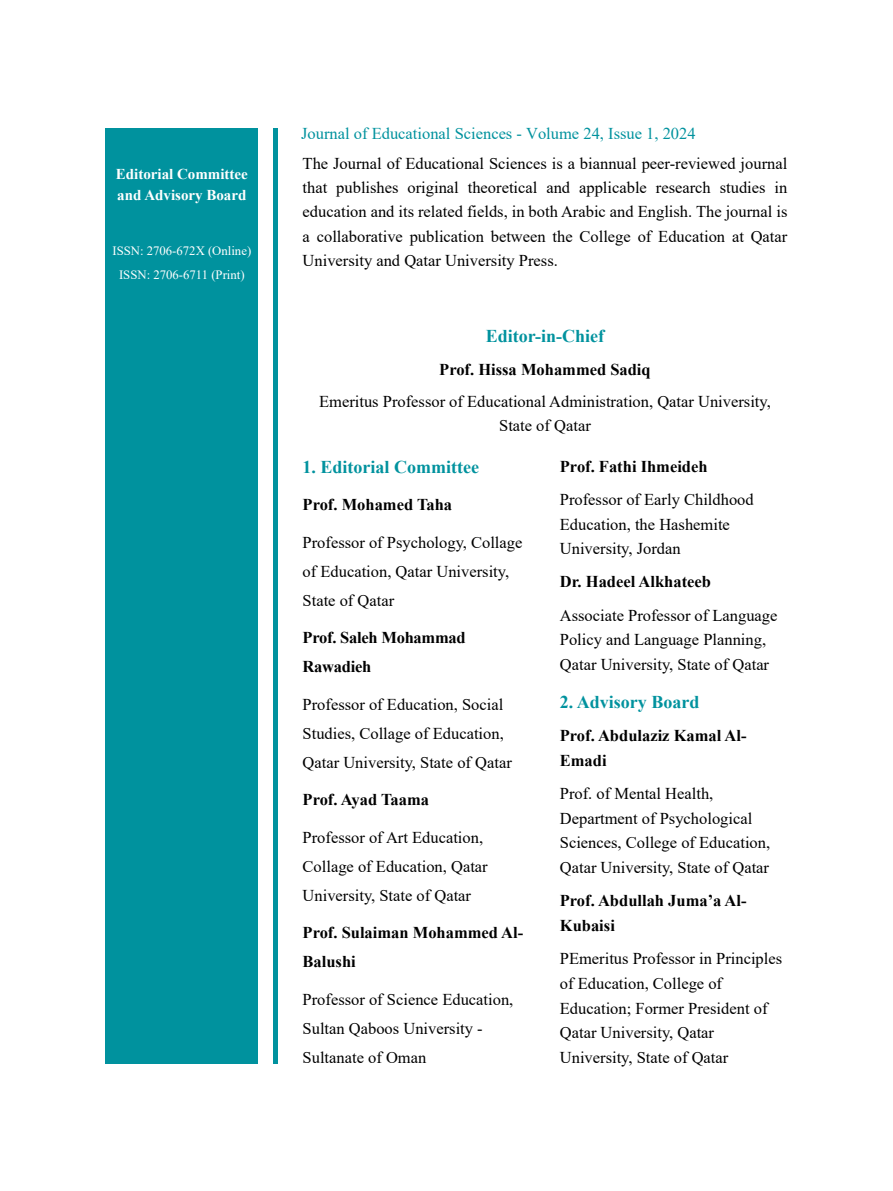
<style>
.page{position:relative;width:893px;height:1191px;background:#fff}
.page>*{position:absolute;margin:0;border:0;box-sizing:border-box;transform-origin:0 0}
.t1{font:700 18px "Times New Roman";color:#00929e}
.t2{font:16.5px/24.8px "Times New Roman";color:#000}
.t3{font:700 16.5px/29px "Times New Roman";color:#000}
.t4{font:16.5px "Times New Roman";color:#00929e}
.t5{font:700 15px/21px "Times New Roman";color:#fff}
.t6{font:12.75px/23.7px "Times New Roman";color:#fff;text-align:center}
</style>
<div class="page">
<div style="left:106px;top:128px;width:152px;height:935px;background:#00929e"></div>
<hr style="left:273px;top:128px;width:4px;height:935px;background:#00929e">
<p class="t5" style="left:116px;top:163px;width:134px">Editorial Committee and Advisory Board</p>
<p class="t6" style="left:112px;top:238px;width:140px">ISSN: 2706-672X (Online)<br>ISSN: 2706-6711 (Print)</p>
<p class="t4" style="left:301px;top:122px;width:396px">Journal of Educational Sciences - Volume 24, Issue 1, 2024</p>
<p class="t2" style="left:303px;top:151px;width:486px;line-height:24px;text-align:justify">The Journal of Educational Sciences is a biannual peer-reviewed journal that publishes original theoretical and applicable research studies in education and its related fields, in both Arabic and English. The journal is a collaborative publication between the College of Education at Qatar University and Qatar University Press.</p>
<p class="t1" style="left:486px;top:323px;width:120px">Editor-in-Chief</p>
<p class="t3" style="left:439px;top:354px;width:213px">Prof. Hissa Mohammed Sadiq</p>
<p class="t2" style="left:319px;top:389px;width:453px;line-height:24px;text-align:center">Emeritus Professor of Educational Administration, Qatar University,<br>State of Qatar</p>
<p class="t1" style="left:303px;top:453px;width:178px">1. Editorial Committee</p>
<p class="t3" style="left:303px;top:489px;width:151px">Prof. Mohamed Taha</p>
<p class="t2" style="left:303px;top:527px;width:221px;line-height:29px">Professor of Psychology, Collage of Education, Qatar University,<br>State of Qatar</p>
<p class="t3" style="left:303px;top:623px;width:165px">Prof. Saleh Mohammad<br>Rawadieh</p>
<p class="t2" style="left:303px;top:689px;width:211px;line-height:29px">Professor of Education, Social<br>Studies, Collage of Education,<br>Qatar University, State of Qatar</p>
<p class="t3" style="left:303px;top:785px;width:128px">Prof. Ayad Taama</p>
<p class="t2" style="left:303px;top:822px;width:187px;line-height:29px">Professor of Art Education,<br>Collage of Education, Qatar<br>University, State of Qatar</p>
<p class="t3" style="left:303px;top:918px;width:222px">Prof. Sulaiman Mohammed Al-<br>Balushi</p>
<p class="t2" style="left:303px;top:984px;width:212px;line-height:29px">Professor of Science Education,<br>Sultan Qaboos University -<br>Sultanate of Oman</p>
<p class="t3" style="left:560px;top:451px;width:149px">Prof. Fathi Ihmeideh</p>
<p class="t2" style="left:560px;top:486px;width:195px">Professor of Early Childhood<br>Education, the Hashemite<br>University, Jordan</p>
<p class="t3" style="left:560px;top:567px;width:153px">Dr. Hadeel Alkhateeb</p>
<p class="t2" style="left:560px;top:602px;width:219px">Associate Professor of Language<br>Policy and Language Planning,<br>Qatar University, State of Qatar</p>
<p class="t1" style="left:560px;top:688px;width:141px">2. Advisory Board</p>
<p class="t3" style="left:560px;top:722px;width:188px;line-height:24.8px">Prof. Abdulaziz Kamal Al-<br>Emadi</p>
<p class="t2" style="left:560px;top:780px;width:212px">Prof. of Mental Health,<br>Department of Psychological<br>Sciences, College of Education,<br>Qatar University, State of Qatar</p>
<p class="t3" style="left:560px;top:888px;width:188px;line-height:24.8px">Prof. Abdullah Juma’a Al-<br>Kubaisi</p>
<p class="t2" style="left:560px;top:945px;width:224px">PEmeritus Professor in Principles of Education, College of<br>Education; Former President of<br>Qatar University, Qatar<br>University, State of Qatar</p>
</div>
